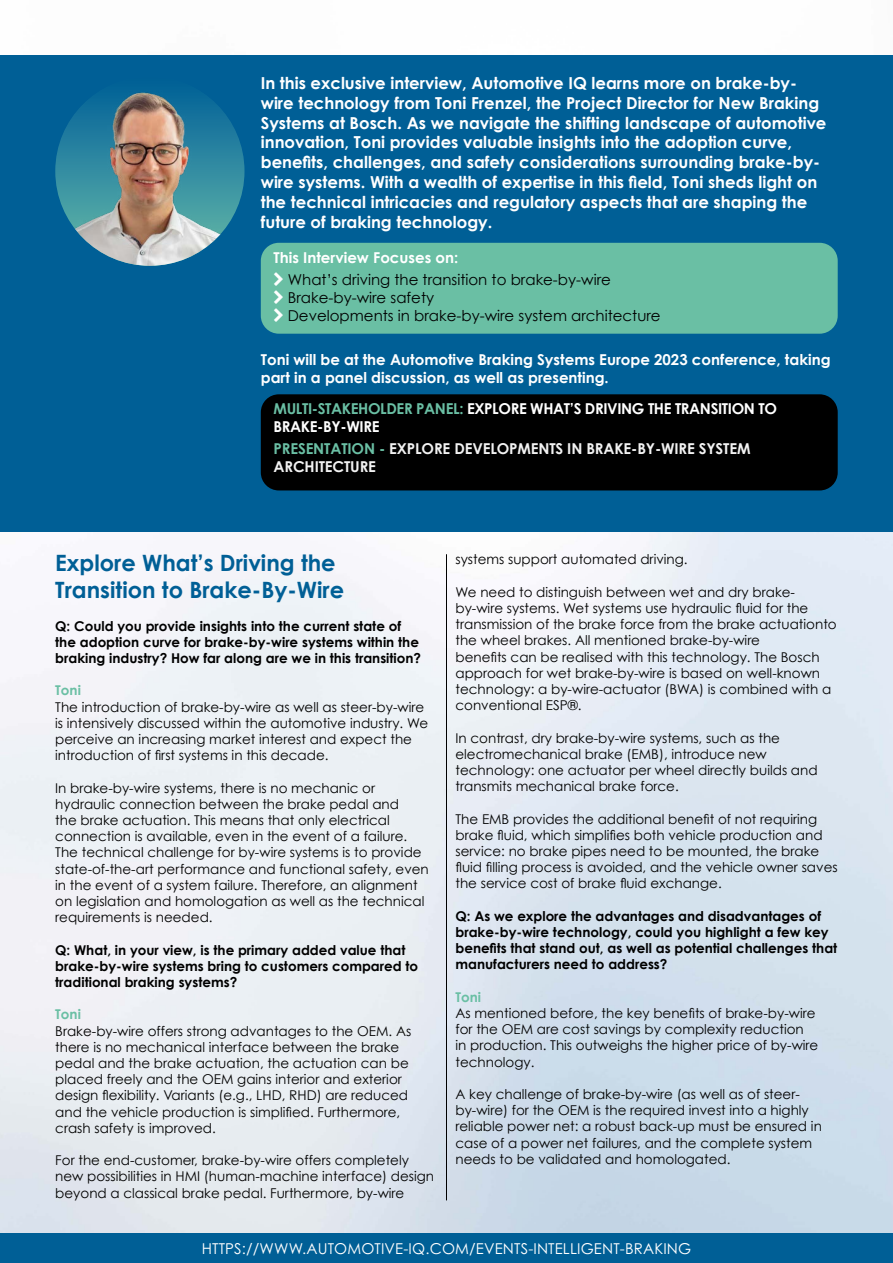
<style>
.page{position:relative;width:893px;height:1263px;background:#fff}
.page>*{position:absolute;margin:0;border:0;box-sizing:border-box;transform-origin:0 0}
.t1{font:700 22.5px/27px "Century Gothic";color:#005f96}
.t2{font:700 16.5px/19.8px "Century Gothic";color:#fff}
.t3{font:700 15px/18px "Century Gothic";color:#fff}
.t4{font:15px/18px "Century Gothic";color:#000}
.t5{font:700 15px/18px "Century Gothic";letter-spacing:-.025em;color:#fff}
.t6{font:700 15px/18px "Century Gothic";letter-spacing:-.01em;color:#f2f2f2}
.t7{font:15px "Century Gothic Pro";letter-spacing:.01em;color:#fff}
.t8{font:13.5px/16.2px "Century Gothic";color:#000}
.t9{font:700 13.5px/16.2px "Century Gothic";color:#000}
.t10{font:700 13.5px "Century Gothic";color:#6abfa4}
.s1{color:#6abfa4}
</style>
<div class="page">
<img style="left:0;top:531px;width:893px;height:702px">
<div style="left:0;top:55px;width:893px;height:476px;background:#005f96"></div>
<hr style="left:446px;top:554px;width:1px;height:646px;background:#000">
<div style="left:261px;top:243px;width:577px;height:91px;background:#6abfa4;border-radius:18px"></div>
<div style="left:261px;top:394px;width:577px;height:96px;background:#000;border-radius:18px"></div>
<img style="left:55px;top:77px;width:189px;height:189px;border-radius:95px">
<div style="left:0;top:1233px;width:893px;height:30px;background:#005f96"></div>
<p class="t2" style="left:261px;top:73px;width:567px">In this exclusive interview, Automotive IQ learns more on brake-by&shy;wire technology from Toni Frenzel, the Project Director for New Braking Systems at Bosch. As we navigate the shifting landscape of automotive innovation, Toni provides valuable insights into the adoption curve, benefits, challenges, and safety considerations surrounding brake-by&shy;wire systems. With a wealth of expertise in this field, Toni sheds light on the technical intricacies and regulatory aspects that are shaping the future of braking technology.</p>
<p class="t3" style="left:274px;top:248px;width:186px">This Interview Focuses on:</p>
<p class="t4" style="left:288px;top:270px;width:374px">What’s driving the transition to brake-by-wire<br>Brake-by-wire safety<br>Developments in brake-by-wire system architecture</p>
<p class="t3" style="left:261px;top:350px;width:571px">Toni will be at the Automotive Braking Systems Europe 2023 conference, taking part in a panel discussion, as well as presenting.</p>
<p class="t5" style="left:274px;top:399px;width:505px"><span class="s1">MULTI-STAKEHOLDER PANEL:</span> EXPLORE WHAT’S DRIVING THE TRANSITION TO<br>BRAKE-BY-WIRE</p>
<p class="t6" style="left:274px;top:439px;width:478px"><span class="s1">PRESENTATION -</span> EXPLORE DEVELOPMENTS IN BRAKE-BY-WIRE SYSTEM<br>ARCHITECTURE</p>
<h1 class="t1" style="left:55px;top:549px;width:290px">Explore What’s Driving the<br>Transition to Brake-By-Wire</h1>
<p class="t9" style="left:55px;top:617px;width:367px">Q: Could you provide insights into the current state of the adoption curve for brake-by-wire systems within the braking industry? How far along are we in this transition?</p>
<p class="t10" style="left:55px;top:682px;width:27px">Toni</p>
<p class="t8" style="left:55px;top:698px;width:374px">The introduction of brake-by-wire as well as steer-by-wire is intensively discussed within the automotive industry. We perceive an increasing market interest and expect the introduction of first systems in this decade.</p>
<p class="t8" style="left:55px;top:779px;width:375px">In brake-by-wire systems, there is no mechanic or hydraulic connection between the brake pedal and<br>the brake actuation. This means that only electrical connection is available, even in the event of a failure.<br>The technical challenge for by-wire systems is to provide state-of-the-art performance and functional safety, even in the event of a system failure. Therefore, an alignment on legislation and homologation as well as the technical requirements is needed.</p>
<p class="t9" style="left:55px;top:941px;width:364px">Q: What, in your view, is the primary added value that brake-by-wire systems bring to customers compared to traditional braking systems?</p>
<p class="t10" style="left:55px;top:1006px;width:27px">Toni</p>
<p class="t8" style="left:55px;top:1022px;width:357px">Brake-by-wire offers strong advantages to the OEM. As there is no mechanical interface between the brake pedal and the brake actuation, the actuation can be placed freely and the OEM gains interior and exterior design flexibility. Variants (e.g., LHD, RHD) are reduced and the vehicle production is simplified. Furthermore, crash safety is improved.</p>
<p class="t8" style="left:55px;top:1152px;width:380px">For the end-customer, brake-by-wire offers completely new possibilities in HMI (human-machine interface) design beyond a classical brake pedal. Furthermore, by-wire</p>
<p class="t8" style="left:455px;top:551px;width:234px">systems support automated driving.</p>
<p class="t8" style="left:455px;top:584px;width:383px">We need to distinguish between wet and dry brake&shy;by-wire systems. Wet systems use hydraulic fluid for the transmission of the brake force from the brake actuationto the wheel brakes. All mentioned brake-by-wire<br>benefits can be realised with this technology. The Bosch approach for wet brake-by-wire is based on well-known technology: a by-wire-actuator (BWA) is combined with a conventional ESP®.</p>
<p class="t8" style="left:455px;top:729px;width:364px">In contrast, dry brake-by-wire systems, such as the electromechanical brake (EMB), introduce new technology: one actuator per wheel directly builds and transmits mechanical brake force.</p>
<p class="t8" style="left:455px;top:810px;width:384px">The EMB provides the additional benefit of not requiring brake fluid, which simplifies both vehicle production and service: no brake pipes need to be mounted, the brake fluid filling process is avoided, and the vehicle owner saves the service cost of brake fluid exchange.</p>
<p class="t9" style="left:455px;top:907px;width:383px">Q: As we explore the advantages and disadvantages of brake-by-wire technology, could you highlight a few key benefits that stand out, as well as potential challenges that manufacturers need to address?</p>
<p class="t10" style="left:455px;top:988px;width:27px">Toni</p>
<p class="t8" style="left:455px;top:1005px;width:364px">As mentioned before, the key benefits of brake-by-wire for the OEM are cost savings by complexity reduction<br>in production. This outweighs the higher price of by-wire technology.</p>
<p class="t8" style="left:455px;top:1086px;width:368px">A key challenge of brake-by-wire (as well as of steer&shy;by-wire) for the OEM is the required invest into a highly reliable power net: a robust back-up must be ensured in case of a power net failures, and the complete system needs to be validated and homologated.</p>
<p class="t7" style="left:202px;top:1239px;width:491px">HTTPS://WWW.AUTOMOTIVE-IQ.COM/EVENTS-INTELLIGENT-BRAKING</p>
</div>
